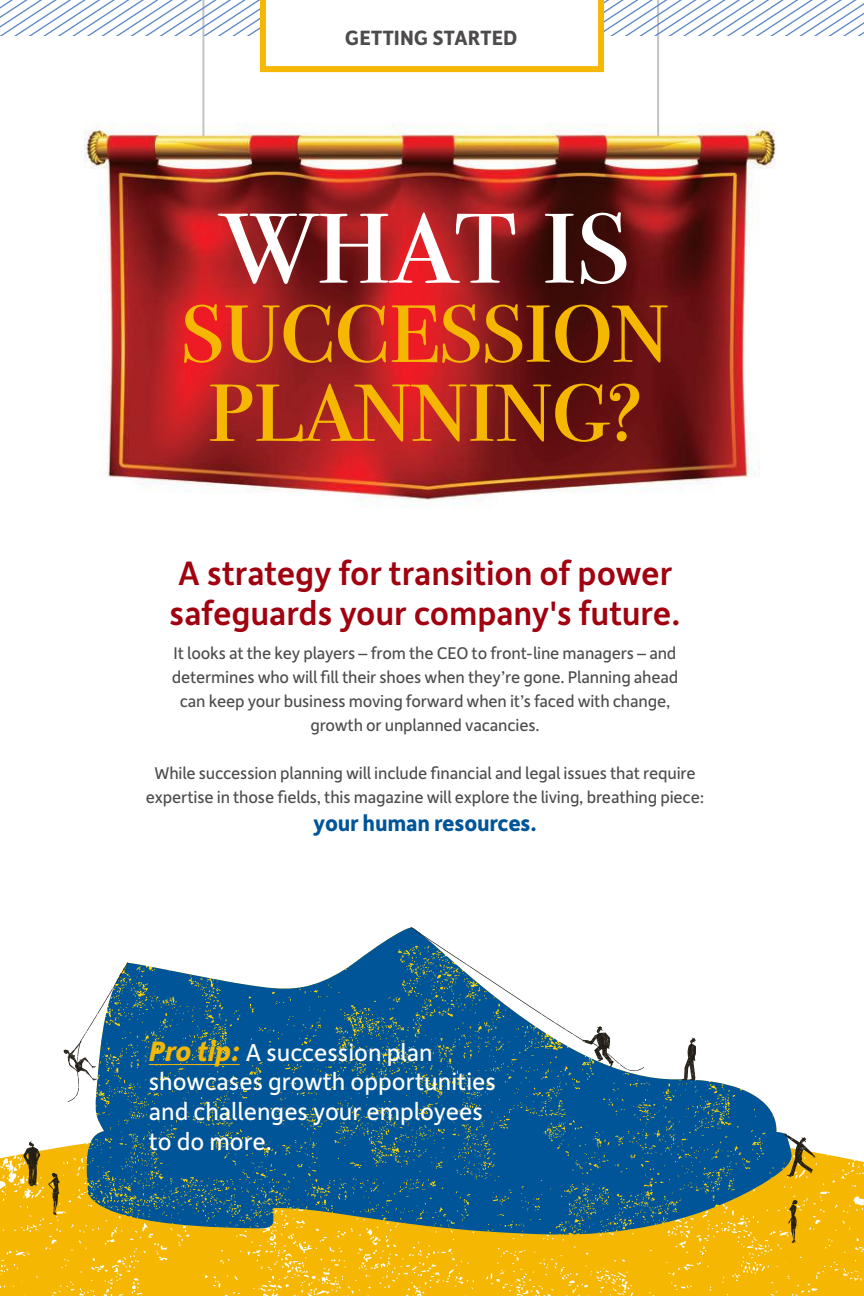
<style>
.page{position:relative;width:864px;height:1296px;background:#fff}
.page>*{position:absolute;margin:0;border:0;box-sizing:border-box;transform-origin:0 0}
.t1{font:151.6px "Bodoni Svty Two SCITCTT";letter-spacing:-.01em;color:#fff}
.t2{font:123.8px "Bodoni Svty Two SCITCTT";letter-spacing:-.01em;color:#f5b702}
.t3{font:500 36px/40px "Depot New";color:#a0020f}
.t4{font:26px/29.8px "Depot New";color:#fff}
.t5{font:700 24px "Depot New";letter-spacing:-.01em;color:#005598}
.t6{font:700 22px "Depot New";color:#4e4b4c}
.t7{font:18px/24px "Depot New";letter-spacing:-.01em;color:#4e4b4c;text-align:center}
.s1{font-weight:700;font-style:italic;font-size:29.8px;color:#f5b702}
</style>
<div class="page">
<img style="left:84px;top:93px;width:692px;height:412px">
<hr style="left:202px;top:0;width:2px;height:136px;background:#c4c4c5">
<hr style="left:657px;top:0;width:2px;height:136px;background:#c4c4c5">
<svg style="left:0;top:1144px;width:864px;height:152px;background:#f5ba0f"></svg>
<svg style="left:87px;top:927px;width:705px;height:308px;fill:#005598"></svg>
<svg style="left:23px;top:1141px;width:17px;height:45px"></svg>
<svg style="left:682px;top:1037px;width:14px;height:43px"></svg>
<svg style="left:48px;top:1173px;width:12px;height:42px"></svg>
<svg style="left:788px;top:1200px;width:9px;height:43px"></svg>
<svg style="left:784px;top:1133px;width:32px;height:44px"></svg>
<svg style="left:63px;top:962px;width:65px;height:140px"></svg>
<svg style="left:411px;top:927px;width:233px;height:144px"></svg>
<hr style="left:149px;top:1064px;width:91px;height:1px;background:#f5b702">
<svg style="left:0;top:0;width:864px;height:72px"></svg>
<p class="t6" style="left:345px;top:28px;width:174px">GETTING STARTED</p>
<h1 class="t1" style="left:220px;top:142px;width:411px">what is</h1>
<h2 class="t2" style="left:180px;top:247px;width:491px">succession</h2>
<h2 class="t2" style="left:207px;top:326px;width:436px">planning?</h2>
<h3 class="t3" style="left:170px;top:554px;width:512px">A strategy for transition of power safeguards your company's future.</h3>
<p class="t7" style="left:172px;top:642px;width:508px">It looks at the key players – from the CEO to front-line managers – and determines who will fill their shoes when they’re gone. Planning ahead can keep your business moving forward when it’s faced with change, growth or unplanned vacancies.</p>
<p class="t7" style="left:146px;top:762px;width:560px">While succession planning will include financial and legal issues that require expertise in those fields, this magazine will explore the living, breathing piece:</p>
<h3 class="t5" style="left:313px;top:812px;width:225px">your human resources.</h3>
<h3 class="t4" style="left:149px;top:1038px;width:349px"><span class="s1">Pro tip:</span> A succession plan showcases growth opportunities and challenges your employees to do more.</h3>
</div>
